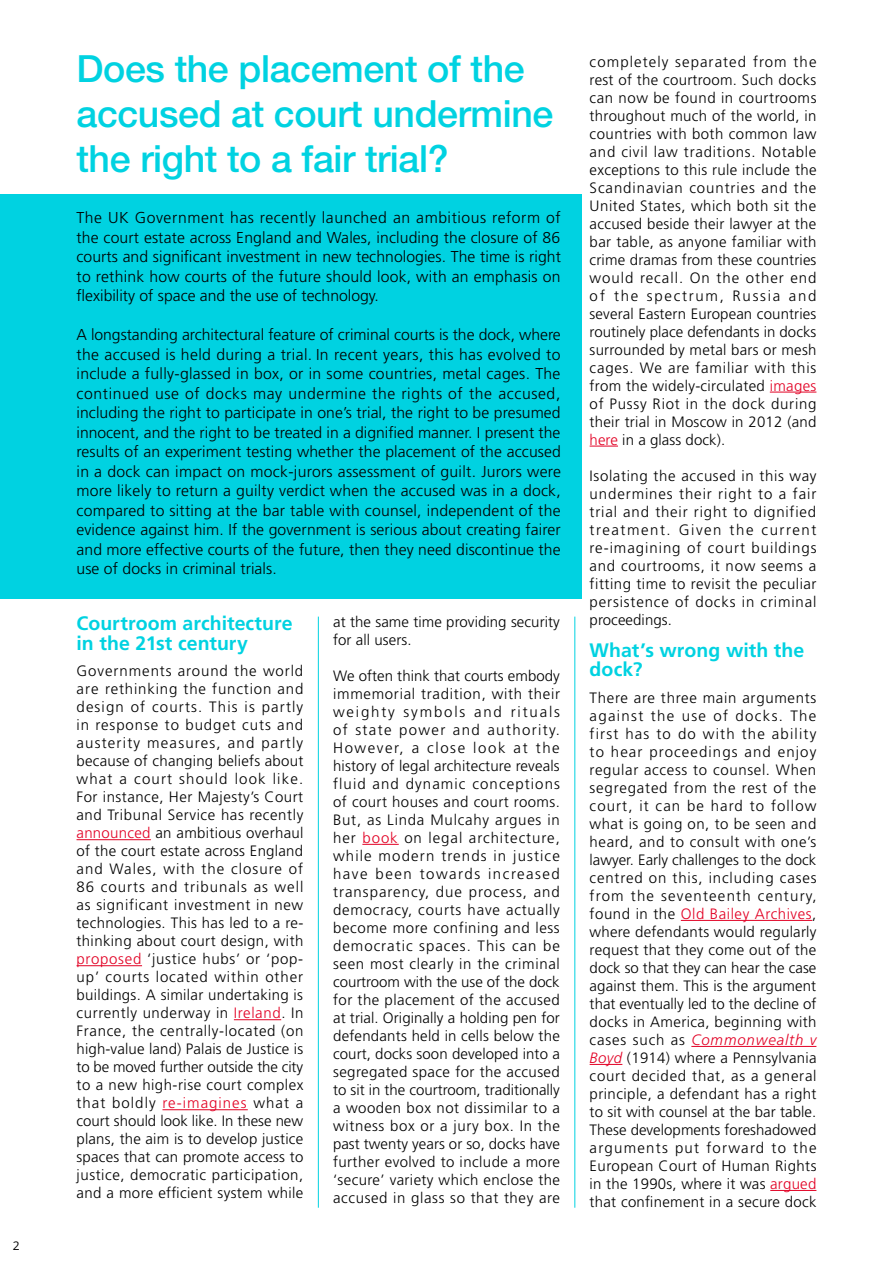
<style>
.page{position:relative;width:893px;height:1263px;background:#fff}
.page>*{position:absolute;margin:0;border:0;box-sizing:border-box;transform-origin:0 0}
.t1{font:500 37.5px/45px "Helvetica Neue LT Pro";letter-spacing:-.01em;color:#00d2e1}
.t2{font:700 19.5px/19.5px "Frutiger LT Std";color:#00d2e1}
.t3{font:300 15.75px/19.5px "Frutiger LT Std";letter-spacing:.005em;color:#000;text-align:justify}
.t4{font:300 15px/18px "Frutiger LT Std";letter-spacing:.025em;color:#000;text-align:justify}
.t5{font:300 15px/18px "Frutiger LT Std";letter-spacing:.005em;color:#000}
.t6{font:12px "Open Sans";color:#000}
.s1{color:#e20024}
.s2{font-style:italic;color:#e20024}
</style>
<div class="page">
<hr style="left:77px;top:839px;width:74px;height:1px;background:#e20024">
<hr style="left:77px;top:965px;width:65px;height:1px;background:#e20024">
<hr style="left:234px;top:1019px;width:47px;height:1px;background:#e20024">
<hr style="left:162px;top:1109px;width:86px;height:1px;background:#e20024">
<hr style="left:362px;top:844px;width:37px;height:1px;background:#e20024">
<hr style="left:770px;top:392px;width:46px;height:1px;background:#e20024">
<svg style="left:590px;top:446px;width:28px;height:1px"></svg>
<hr style="left:681px;top:920px;width:131px;height:1px;background:#e20024">
<hr style="left:691px;top:1046px;width:125px;height:1px;background:#e20024">
<hr style="left:590px;top:1064px;width:32px;height:1px;background:#e20024">
<hr style="left:770px;top:1190px;width:46px;height:1px;background:#e20024">
<div style="left:0;top:194px;width:581px;height:404px;background:#00d2e1"></div>
<hr style="left:318px;top:617px;width:1px;height:591px;background:#00d2e1">
<hr style="left:574px;top:617px;width:1px;height:591px;background:#00d2e1">
<p class="t6" style="left:13px;top:1237px;width:8px">2</p>
<h1 class="t1" style="left:77px;top:46px;width:478px">Does the placement of the accused at court undermine the right to a fair trial?</h1>
<p class="t3" style="left:77px;top:208px;width:486px">The UK Government has recently launched an ambitious reform of the court estate across England and Wales, including the closure of 86 courts and significant investment in new technologies. The time is right to rethink how courts of the future should look, with an emphasis on flexibility of space and the use of technology.</p>
<p class="t3" style="left:77px;top:325px;width:486px">A longstanding architectural feature of criminal courts is the dock, where the accused is held during a trial. In recent years, this has evolved to include a fully-glassed in box, or in some countries, metal cages. The continued use of docks may undermine the rights of the accused, including the right to participate in one’s trial, the right to be presumed innocent, and the right to be treated in a dignified manner. I present the results of an experiment testing whether the placement of the accused in a dock can impact on mock-jurors assessment of guilt. Jurors were more likely to return a guilty verdict when the accused was in a dock, compared to sitting at the bar table with counsel, independent of the evidence against him. If the government is serious about creating fairer and more effective courts of the future, then they need discontinue the use of docks in criminal trials.</p>
<h2 class="t2" style="left:77px;top:614px;width:217px">Courtroom architecture in the 21st century</h2>
<p class="t4" style="left:77px;top:662px;width:228px">Governments around the world are rethinking the function and design of courts. This is partly in response to budget cuts and austerity measures, and partly because of changing beliefs about what a court should look like.<br>For instance, Her Majesty’s Court and Tribunal Service has recently <span class="s1">announced</span> an ambitious overhaul of the court estate across England and Wales, with the closure of 86 courts and tribunals as well as significant investment in new technologies. This has led to a re&shy;thinking about court design, with <span class="s1">proposed</span> ‘justice hubs’ or ‘pop&shy;up’ courts located within other buildings. A similar undertaking is currently underway in <span class="s1">Ireland</span>. In France, the centrally-located (on high-value land) Palais de Justice is to be moved further outside the city to a new high-rise court complex that boldly <span class="s1">re-imagines</span> what a court should look like. In these new plans, the aim is to develop justice spaces that can promote access to justice, democratic participation, and a more efficient system while</p>
<p class="t5" style="left:333px;top:613px;width:228px">at the same time providing security for all users.</p>
<p class="t4" style="left:333px;top:667px;width:228px">We often think that courts embody immemorial tradition, with their weighty symbols and rituals of state power and authority.<br>However, a close look at the history of legal architecture reveals fluid and dynamic conceptions of court houses and court rooms.<br>But, as Linda Mulcahy argues in her <span class="s1">book</span> on legal architecture, while modern trends in justice have been towards increased transparency, due process, and democracy, courts have actually become more confining and less democratic spaces. This can be seen most clearly in the criminal courtroom with the use of the dock for the placement of the accused at trial. Originally a holding pen for defendants held in cells below the court, docks soon developed into a segregated space for the accused to sit in the courtroom, traditionally a wooden box not dissimilar to a witness box or a jury box. In the past twenty years or so, docks have further evolved to include a more ‘secure’ variety which enclose the accused in glass so that they are</p>
<p class="t4" style="left:590px;top:53px;width:228px">completely separated from the rest of the courtroom. Such docks can now be found in courtrooms throughout much of the world, in countries with both common law and civil law traditions. Notable exceptions to this rule include the Scandinavian countries and the United States, which both sit the accused beside their lawyer at the bar table, as anyone familiar with crime dramas from these countries would recall. On the other end of the spectrum, Russia and several Eastern European countries routinely place defendants in docks surrounded by metal bars or mesh cages. We are familiar with this from the widely-circulated <span class="s1">images </span>of Pussy Riot in the dock during their trial in Moscow in 2012 (and <span class="s1">here</span> in a glass dock).</p>
<p class="t4" style="left:590px;top:467px;width:228px">Isolating the accused in this way undermines their right to a fair trial and their right to dignified treatment. Given the current re-imagining of court buildings and courtrooms, it now seems a fitting time to revisit the peculiar persistence of docks in criminal proceedings.</p>
<h2 class="t2" style="left:590px;top:640px;width:216px">What’s wrong with the dock?</h2>
<p class="t4" style="left:590px;top:689px;width:228px">There are three main arguments against the use of docks. The first has to do with the ability to hear proceedings and enjoy regular access to counsel. When segregated from the rest of the court, it can be hard to follow what is going on, to be seen and heard, and to consult with one’s lawyer. Early challenges to the dock centred on this, including cases from the seventeenth century, found in the <span class="s1">Old Bailey Archives</span>, where defendants would regularly request that they come out of the dock so that they can hear the case against them. This is the argument that eventually led to the decline of docks in America, beginning with cases such as <span class="s2">Commonwealth v Boyd</span> (1914) where a Pennsylvania court decided that, as a general principle, a defendant has a right to sit with counsel at the bar table.<br>These developments foreshadowed arguments put forward to the European Court of Human Rights in the 1990s, where it was <span class="s1">argued </span>that confinement in a secure dock</p>
</div>
